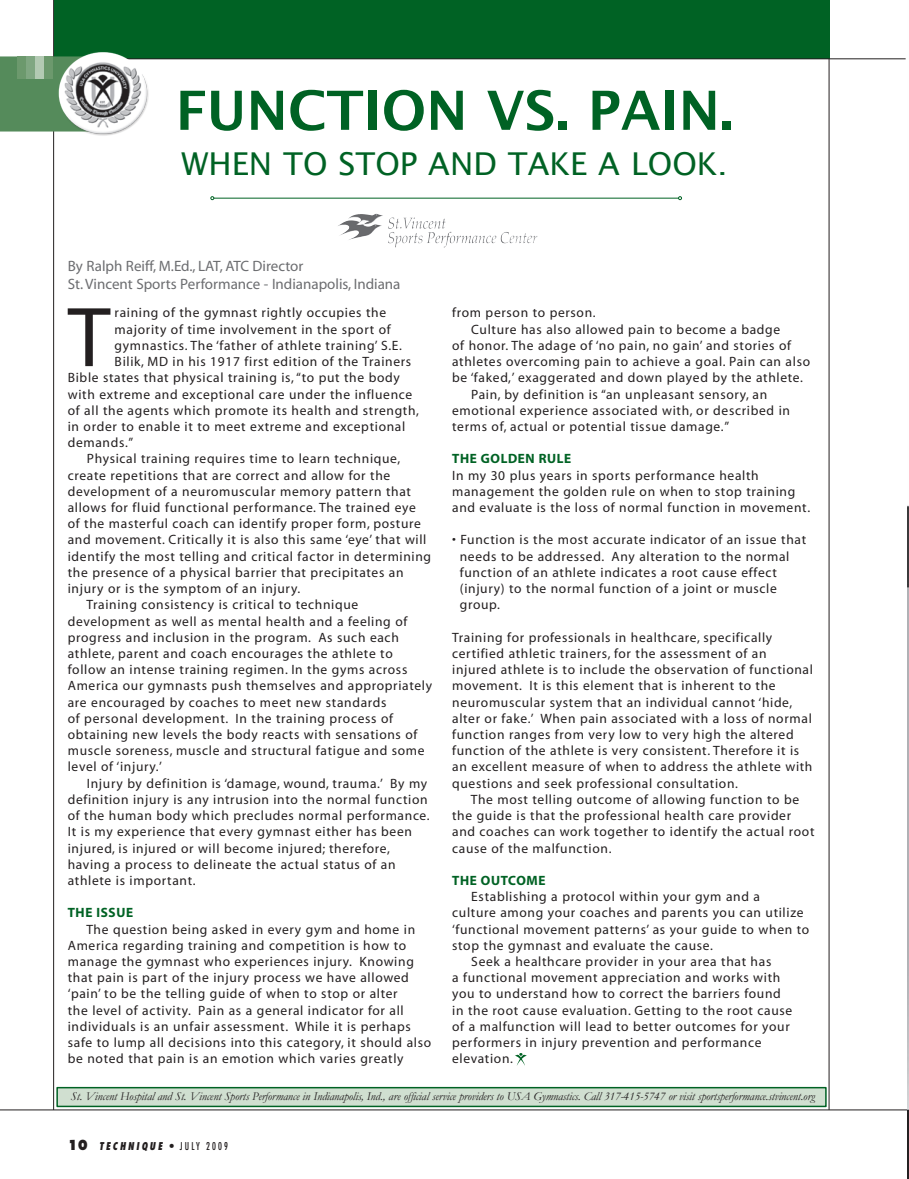
<style>
.page{position:relative;width:909px;height:1179px;background:#fff}
.page>*{position:absolute;margin:0;border:0;box-sizing:border-box;transform-origin:0 0}
.t1{font:85.65px "Myriad";color:#231f20}
.t2{font:600 54px "Lucida Sans";color:#006224}
.t3{font:31.5px "Lucida Sans";color:#006224}
.t4{font:15px/18px "Myriad";color:#6c6d70}
.t5{font:13.5px/16.2px "Myriad";letter-spacing:.05em;color:#231f20}
.t6{font:13.5px "Myriad Headline";letter-spacing:.05em;color:#006224}
.t7{font:italic 12px "Garamond";letter-spacing:-.01em;color:#231f20}
.t8{font:italic 800 condensed 10.5px "Futura";letter-spacing:.225em;color:#231f20;scale:.9 1}
.s1{font-style:normal;font-stretch:normal;font-size:13.5px}
.s2{font-family:"Palatino";font-weight:400;font-style:normal;font-stretch:normal;font-size:12px}
.s3{font-weight:400;font-style:normal}
</style>
<div class="page">
<div style="left:56px;top:1086px;width:770px;height:20px;background:#d0dfd0;border:2px solid #006224"></div>
<hr style="left:828px;top:0;width:1px;height:1109px;background:#231f20">
<hr style="left:53px;top:0;width:1px;height:1109px;background:#231f20">
<hr style="left:0;top:1109px;width:908px;height:1px;background:#231f20">
<div style="left:54px;top:0;width:774px;height:59px;background:#006224"></div>
<hr style="left:0;top:58px;width:905px;height:1px;background:#231f20">
<div style="left:0;top:56px;width:57px;height:75px;background:#558b5b"></div>
<div style="left:17px;top:56px;width:8px;height:23px;background:#6c996d"></div>
<div style="left:26px;top:56px;width:9px;height:23px;background:#80a782"></div>
<div style="left:35px;top:56px;width:9px;height:23px;background:#b3cab3"></div>
<div style="left:44px;top:56px;width:9px;height:23px;background:#6c996d"></div>
<img style="left:57px;top:52px;width:108px;height:84px">
<img style="left:338px;top:214px;width:37px;height:18px">
<hr style="left:214px;top:198px;width:464px;height:1px;background:#006224">
<svg style="left:210px;top:196px;width:4px;height:4px"></svg>
<svg style="left:678px;top:196px;width:3px;height:4px"></svg>
<img style="left:906px;top:505px;width:2px;height:670px">
<svg style="left:515px;top:1053px;width:11px;height:12px"></svg>
<h2 class="t2" style="left:175px;top:80px;width:559px">FUNCTION VS. PAIN.</h2>
<h3 class="t3" style="left:181px;top:145px;width:547px">WHEN TO STOP AND TAKE A LOOK.</h3>
<p class="t4" style="left:68px;top:257px;width:334px">By Ralph Reiff, M.Ed., LAT, ATC Director<br>St. Vincent Sports Performance - Indianapolis, Indiana</p>
<h1 class="t1" style="left:68px;top:295px;width:44px">T</h1>
<p class="t5" style="left:115px;top:305px;width:273px">raining of the gymnast rightly occupies the</p>
<p class="t5" style="left:452px;top:305px;width:145px">from person to person.</p>
<p class="t5" style="left:471px;top:321px;width:310px">Culture has also allowed pain to become a badge</p>
<p class="t5" style="left:452px;top:338px;width:340px">of honor. The adage of ‘no pain, no gain’ and stories of</p>
<p class="t5" style="left:452px;top:354px;width:359px">athletes overcoming pain to achieve a goal. Pain can also</p>
<p class="t5" style="left:452px;top:370px;width:352px">be ‘faked,’ exaggerated and down played by the athlete.</p>
<p class="t5" style="left:471px;top:386px;width:297px">Pain, by definition is “an unpleasant sensory, an</p>
<p class="t5" style="left:452px;top:402px;width:339px">emotional experience associated with, or described in</p>
<p class="t5" style="left:452px;top:419px;width:278px">terms of, actual or potential tissue damage.”</p>
<p class="t6" style="left:452px;top:452px;width:121px">THE GOLDEN RULE</p>
<p class="t5" style="left:452px;top:467px;width:359px">In my 30 plus years in sports performance health management the golden rule on when to stop training and evaluate is the loss of normal function in movement.</p>
<p class="t5" style="left:459px;top:532px;width:348px;text-indent:-8px">• Function is the most accurate indicator of an issue that needs to be addressed. Any alteration to the normal function of an athlete indicates a root cause effect (injury) to the normal function of a joint or muscle group.</p>
<p class="t5" style="left:452px;top:629px;width:362px">Training for professionals in healthcare, specifically certified athletic trainers, for the assessment of an injured athlete is to include the observation of functional movement. It is this element that is inherent to the neuromuscular system that an individual cannot ‘hide, alter or fake.’ When pain associated with a loss of normal function ranges from very low to very high the altered function of the athlete is very consistent. Therefore it is an excellent measure of when to address the athlete with questions and seek professional consultation.</p>
<p class="t5" style="left:452px;top:791px;width:363px;text-indent:19px">The most telling outcome of allowing function to be the guide is that the professional health care provider and coaches can work together to identify the actual root cause of the malfunction.</p>
<p class="t6" style="left:452px;top:873px;width:95px">THE OUTCOME</p>
<p class="t5" style="left:471px;top:888px;width:290px">Establishing a protocol within your gym and a</p>
<p class="t5" style="left:452px;top:905px;width:352px">culture among your coaches and parents you can utilize</p>
<p class="t5" style="left:452px;top:921px;width:358px">‘functional movement patterns’ as your guide to when to</p>
<p class="t5" style="left:452px;top:937px;width:262px">stop the gymnast and evaluate the cause.</p>
<p class="t5" style="left:471px;top:953px;width:301px">Seek a healthcare provider in your area that has</p>
<p class="t5" style="left:452px;top:969px;width:329px">a functional movement appreciation and works with</p>
<p class="t5" style="left:452px;top:986px;width:330px">you to understand how to correct the barriers found</p>
<p class="t5" style="left:452px;top:1002px;width:341px">in the root cause evaluation. Getting to the root cause</p>
<p class="t5" style="left:452px;top:1018px;width:339px">of a malfunction will lead to better outcomes for your</p>
<p class="t5" style="left:452px;top:1034px;width:310px">performers in injury prevention and performance</p>
<p class="t5" style="left:452px;top:1050px;width:62px">elevation.</p>
<p class="t7" style="left:71px;top:1089px;width:745px">St. Vincent Hospital and St. Vincent Sports Performance in Indianapolis, Ind., are official service providers to USA Gymnastics. Call 317-415-5747 or visit sportsperformance.stvincent.org</p>
<p class="t5" style="left:115px;top:321px;width:277px">majority of time involvement in the sport of</p>
<p class="t5" style="left:115px;top:338px;width:289px">gymnastics. The ‘father of athlete training’ S.E.</p>
<p class="t5" style="left:115px;top:354px;width:298px">Bilik, MD in his 1917 first edition of the Trainers</p>
<p class="t5" style="left:68px;top:370px;width:333px">Bible states that physical training is, “to put the body</p>
<p class="t5" style="left:68px;top:386px;width:346px">with extreme and exceptional care under the influence</p>
<p class="t5" style="left:68px;top:402px;width:352px">of all the agents which promote its health and strength,</p>
<p class="t5" style="left:68px;top:419px;width:339px">in order to enable it to meet extreme and exceptional</p>
<p class="t5" style="left:68px;top:435px;width:67px">demands.”</p>
<p class="t5" style="left:87px;top:451px;width:315px">Physical training requires time to learn technique,</p>
<p class="t5" style="left:68px;top:467px;width:324px">create repetitions that are correct and allow for the</p>
<p class="t5" style="left:68px;top:483px;width:344px">development of a neuromuscular memory pattern that</p>
<p class="t5" style="left:68px;top:500px;width:349px">allows for fluid functional performance. The trained eye</p>
<p class="t5" style="left:68px;top:516px;width:354px">of the masterful coach can identify proper form, posture</p>
<p class="t5" style="left:68px;top:532px;width:360px">and movement. Critically it is also this same ‘eye’ that will</p>
<p class="t5" style="left:68px;top:548px;width:365px">identify the most telling and critical factor in determining</p>
<p class="t5" style="left:68px;top:564px;width:337px">the presence of a physical barrier that precipitates an</p>
<p class="t5" style="left:68px;top:581px;width:234px">injury or is the symptom of an injury.</p>
<p class="t5" style="left:86px;top:597px;width:273px">Training consistency is critical to technique</p>
<p class="t5" style="left:68px;top:613px;width:341px">development as well as mental health and a feeling of</p>
<p class="t5" style="left:68px;top:629px;width:332px">progress and inclusion in the program. As such each</p>
<p class="t5" style="left:68px;top:645px;width:326px">athlete, parent and coach encourages the athlete to</p>
<p class="t5" style="left:68px;top:662px;width:341px">follow an intense training regimen. In the gyms across</p>
<p class="t5" style="left:68px;top:678px;width:365px">America our gymnasts push themselves and appropriately</p>
<p class="t5" style="left:68px;top:694px;width:320px">are encouraged by coaches to meet new standards</p>
<p class="t5" style="left:68px;top:710px;width:326px">of personal development. In the training process of</p>
<p class="t5" style="left:68px;top:726px;width:351px">obtaining new levels the body reacts with sensations of</p>
<p class="t5" style="left:68px;top:743px;width:358px">muscle soreness, muscle and structural fatigue and some</p>
<p class="t5" style="left:68px;top:759px;width:95px">level of ‘injury.’</p>
<p class="t5" style="left:87px;top:775px;width:342px">Injury by definition is ‘damage, wound, trauma.’ By my</p>
<p class="t5" style="left:68px;top:791px;width:361px">definition injury is any intrusion into the normal function</p>
<p class="t5" style="left:68px;top:807px;width:363px">of the human body which precludes normal performance.</p>
<p class="t5" style="left:68px;top:824px;width:345px">It is my experience that every gymnast either has been</p>
<p class="t5" style="left:68px;top:840px;width:323px">injured, is injured or will become injured; therefore,</p>
<p class="t5" style="left:68px;top:856px;width:329px">having a process to delineate the actual status of an</p>
<p class="t5" style="left:68px;top:872px;width:129px">athlete is important.</p>
<p class="t6" style="left:68px;top:905px;width:67px">THE ISS UE</p>
<p class="t5" style="left:68px;top:921px;width:365px;text-indent:19px">The question being asked in every gym and home in America regarding training and competition is how to manage the gymnast who experiences injury. Knowing that pain is part of the injury process we have allowed ‘pain’ to be the telling guide of when to stop or alter<br>the level of activity. Pain as a general indicator for all individuals is an unfair assessment. While it is perhaps safe to lump all decisions into this category, it should also be noted that pain is an emotion which varies greatly</p>
<p class="t8" style="left:68px;top:1139px;width:180px"><span class="s1">10</span> TECHNIQUE <span class="s2">•</span> <span class="s3">JULY 2009</span></p>
</div>
